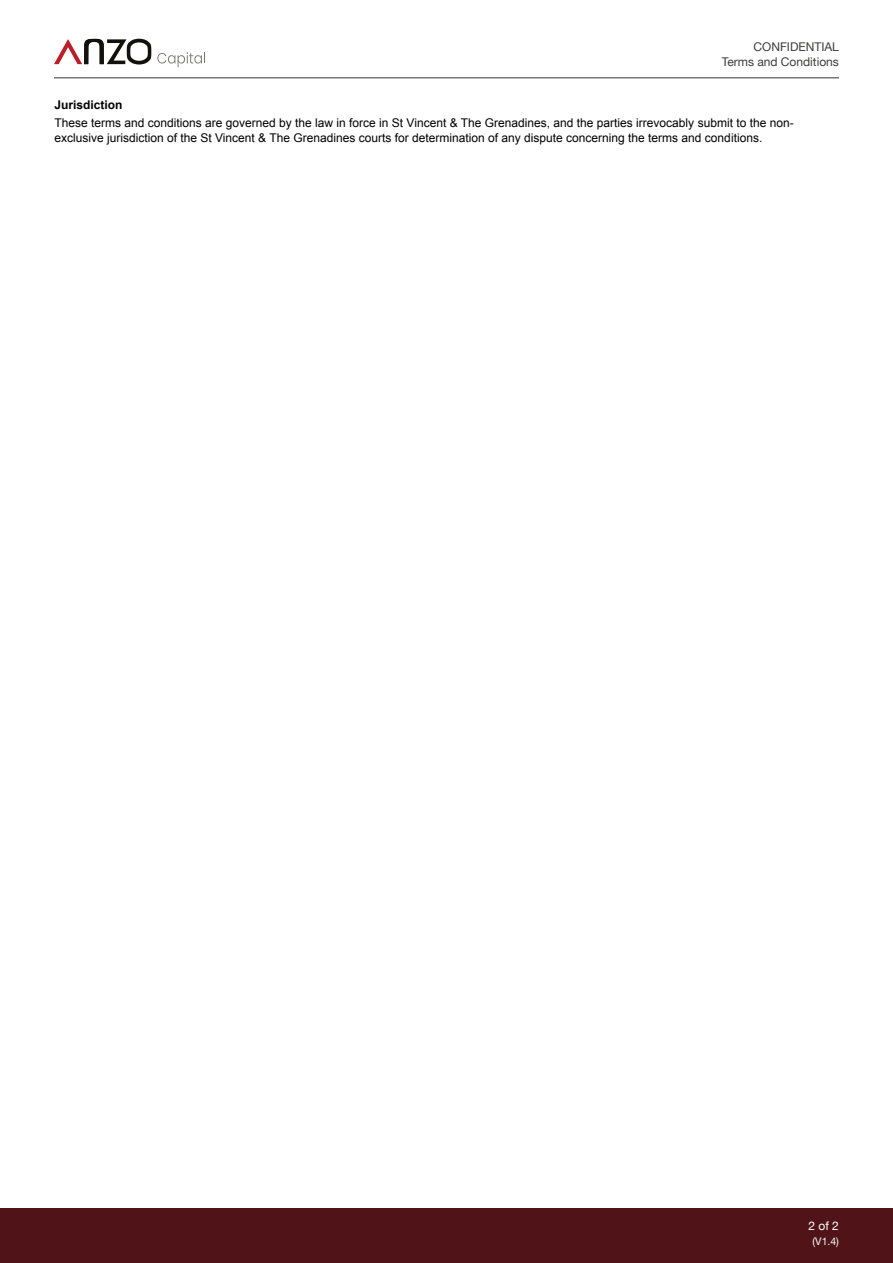
<style>
.page{position:relative;width:893px;height:1263px;background:#fff}
.page>*{position:absolute;margin:0;border:0;box-sizing:border-box;transform-origin:0 0}
.t1{font:12px/14.4px "Arial";color:#000}
.t2{font:12px/14.4px "Helvetica Neue";color:#3c3c3b;text-align:right}
.t3{font:700 12px "Arial";color:#000}
.t4{font:12px "Helvetica Neue";color:#fff}
.t5{font:10.5px "Helvetica Neue";color:#fff}
</style>
<div class="page">
<hr style="left:54px;top:77px;width:785px;height:2px;background:#777">
<div style="left:0;top:1209px;width:893px;height:54px;background:#4f1318"></div>
<svg style="left:157px;top:52px;width:48px;height:15px"></svg>
<svg style="left:54px;top:38px;width:97px;height:27px"></svg>
<p class="t2" style="left:722px;top:41px;width:119px">CONFIDENTIAL<br>Terms and Conditions</p>
<p class="t3" style="left:54px;top:97px;width:70px">Jurisdiction</p>
<p class="t1" style="left:54px;top:116px;width:741px">These terms and conditions are governed by the law in force in St Vincent &amp; The Grenadines, and the parties irrevocably submit to the non&shy;exclusive jurisdiction of the St Vincent &amp; The Grenadines courts for determination of any dispute concerning the terms and conditions.</p>
<p class="t4" style="left:808px;top:1217px;width:32px">2 of 2</p>
<p class="t5" style="left:812px;top:1234px;width:28px">(V1.4)</p>
</div>
